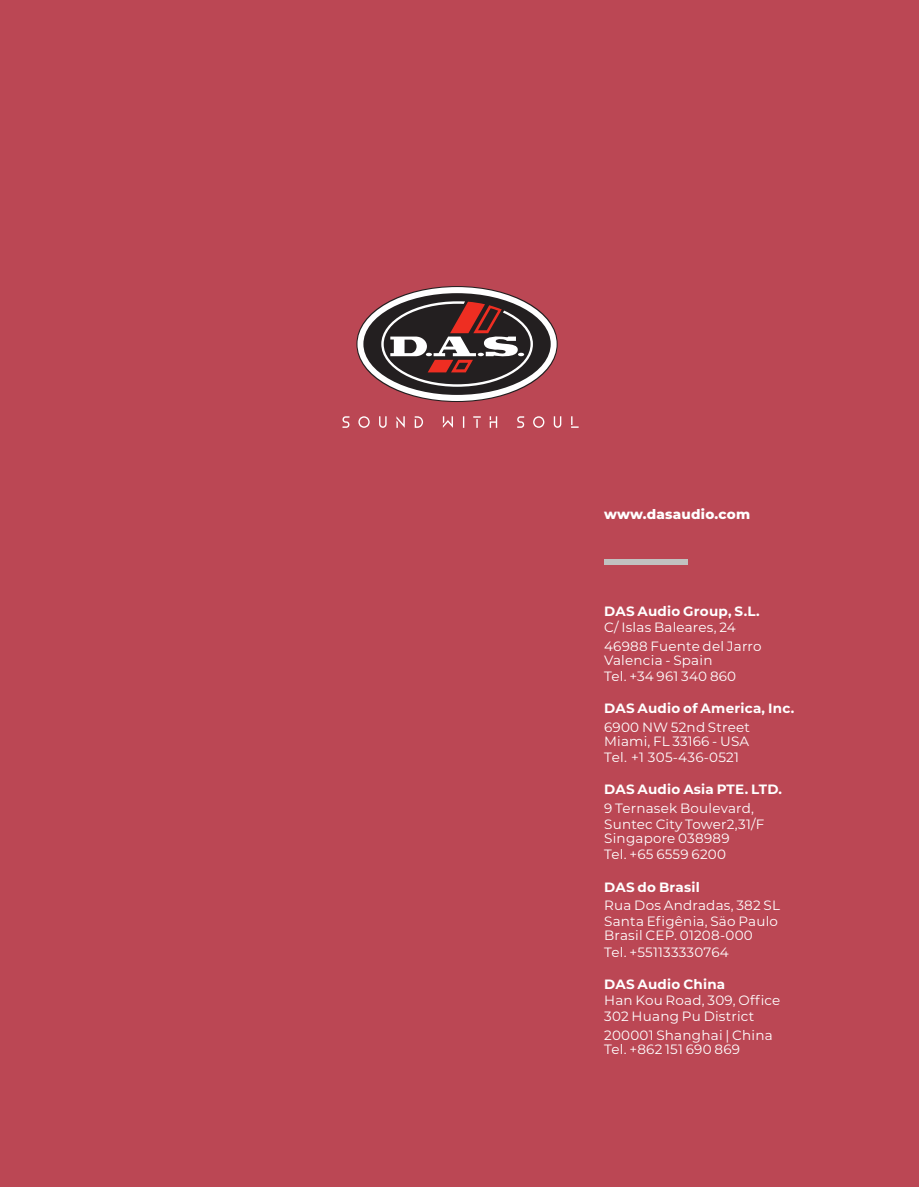
<style>
.page{position:relative;width:919px;height:1187px;background:#fff}
.page>*{position:absolute;margin:0;border:0;box-sizing:border-box;transform-origin:0 0}
.t1{font:13.5px/14px "Montserrat";letter-spacing:.02em;color:#fff}
.t2{font:700 13.5px/18.5px "Montserrat";letter-spacing:.02em;color:#fff}
.t3{font:800 13.5px "Montserrat";letter-spacing:.02em;color:#fff}
.s1{font-weight:400}
.s2{font-weight:700}
</style>
<div class="page">
<div style="left:0;top:0;width:918px;height:1186px;background:#bb4754"></div>
<svg style="left:342px;top:416px;width:236px;height:12px"></svg>
<div style="left:357px;top:287px;width:199px;height:114px;background:#fff;border-radius:50%"></div>
<div style="left:363px;top:293px;width:187px;height:102px;background:#231f20;border-radius:50%"></div>
<svg style="left:381px;top:301px;width:152px;height:86px"></svg>
<div style="left:604px;top:559px;width:83px;height:6px;background:#c1c1c0"></div>
<p class="t3" style="left:604px;top:504px;width:148px">www.dasaudio.com</p>
<p class="t2" style="left:604px;top:602px;width:157px;line-height:16.2px">DAS Audio Group, S.L.<br><span class="s1">C/ Islas Baleares, 24</span></p>
<p class="t1" style="left:604px;top:638px;width:159px">46988 Fuente del Jarr o<br>Valencia - Spain</p>
<p class="t1" style="left:604px;top:668px;width:134px">Tel. +34 961 340 860</p>
<p class="t2" style="left:604px;top:698px;width:192px">DAS Audio of America, Inc.<br><span class="s1">6900 NW 52nd Str eet</span></p>
<p class="t1" style="left:604px;top:732px;width:147px;line-height:16.2px">Miami, FL 33166 - USA<br>Tel. +1 305-436-0521</p>
<p class="t2" style="left:604px;top:779px;width:179px">DAS Audio Asia PTE. LTD.<br><span class="s1">9 Ternasek Boulevar d,</span></p>
<p class="t1" style="left:604px;top:816px;width:162px">Suntec City Tower2,31/F<br>Singapore 038989</p>
<p class="t1" style="left:604px;top:847px;width:123px">Tel. +65 6559 6200</p>
<p class="t1" style="left:604px;top:877px;width:177px;line-height:18.5px"><span class="s2">DAS do Brasil<br></span>Rua Dos Andra das, 382 SL</p>
<p class="t1" style="left:604px;top:914px;width:175px">Santa Efigênia, Säo P aulo<br>Brasil CEP. 01208-000</p>
<p class="t1" style="left:604px;top:944px;width:126px">Tel. +551133330764</p>
<p class="t1" style="left:604px;top:975px;width:178px;line-height:16.2px"><span class="s2">DAS Audio China<br></span>Han Kou Road, 309, Office<br>302 Huang Pu District</p>
<p class="t1" style="left:604px;top:1027px;width:170px">200001 Shan ghai | China<br>Tel. +862 151 690 869</p>
</div>
